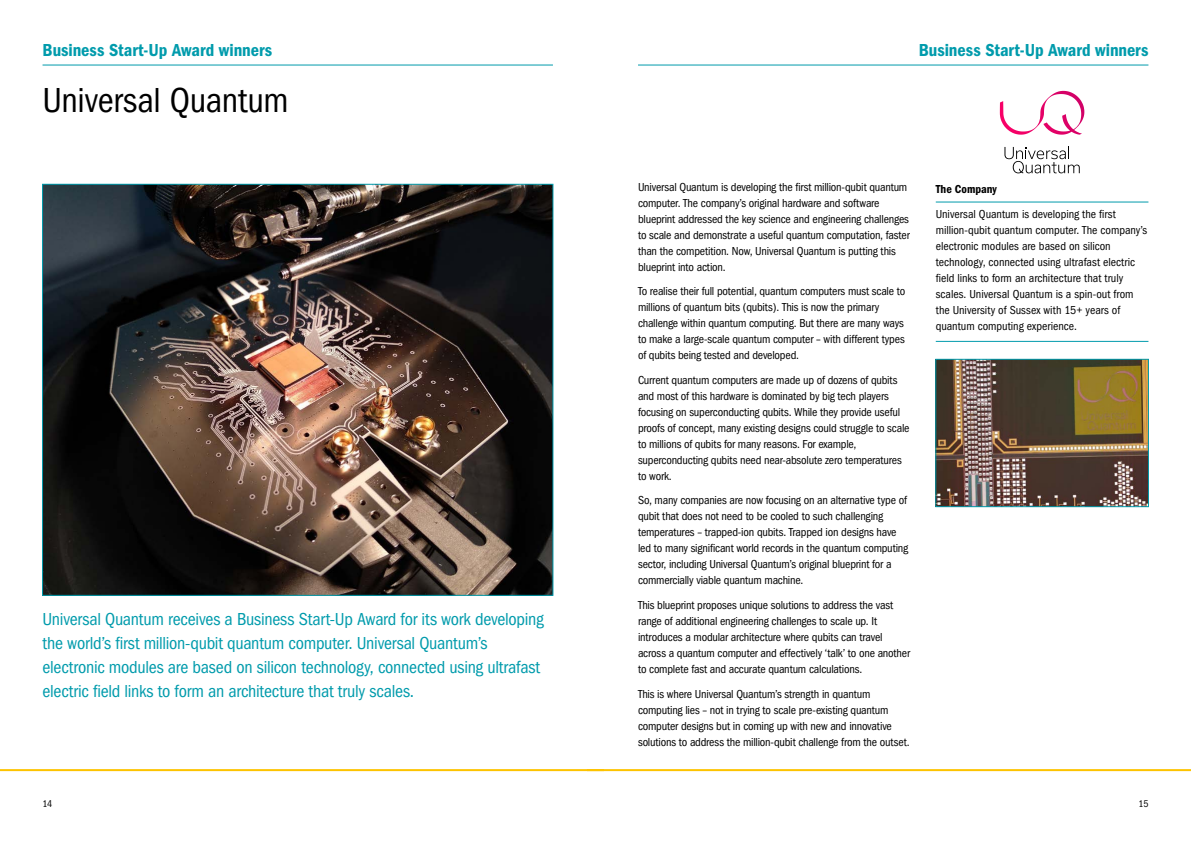
<style>
.page{position:relative;width:1191px;height:842px;background:#fff}
.page>*{position:absolute;margin:0;border:0;box-sizing:border-box;transform-origin:0 0}
.t1{font:condensed 36px "Franklin Gothic";letter-spacing:-.015em;color:#000}
.Callout_Innov{font:condensed 18px/24px "Franklin Gothic";letter-spacing:-.015em;color:#009bac}
.Header_startup{font:600 condensed 18px "Franklin Gothic";color:#009bac}
.Text{font:condensed 12px/16px "Franklin Gothic";letter-spacing:-.015em;color:#000}
.Company_desc{font:condensed 12px/16px "Franklin Gothic";color:#000}
.Company{font:600 condensed 12px "Franklin Gothic";color:#000}
.t2{font:condensed 10px "Franklin Gothic";color:#000}
</style>
<div class="page">
<hr style="left:0;top:769px;width:604px;height:2px;background:#fdc300">
<hr style="left:587px;top:769px;width:604px;height:2px;background:#fdc300">
<img style="left:44px;top:186px;width:507px;height:408px">
<svg style="left:999px;top:91px;width:82px;height:44px"></svg>
<svg style="left:1004px;top:147px;width:75px;height:26px"></svg>
<hr style="left:935px;top:202px;width:213px;height:1px;background:#009bac">
<hr style="left:935px;top:341px;width:213px;height:1px;background:#009bac">
<img style="left:937px;top:361px;width:210px;height:144px">
<div style="left:935px;top:359px;width:214px;height:148px;border:1px solid #009bac"></div>
<hr style="left:43px;top:65px;width:510px;height:1px;background:#009bac">
<hr style="left:638px;top:65px;width:510px;height:1px;background:#009bac">
<p class="Header_startup" style="left:43px;top:40px;width:231px">Business Start-Up Award winners</p>
<p class="Header_startup" style="left:918px;top:40px;width:231px">Business Start-Up Award winners</p>
<p class="t1" style="left:43px;top:80px;width:247px">Universal Quantum</p>
<p class="Callout_Innov" style="left:43px;top:607px;width:503px">Universal Quantum receives a Business Start-Up Award for its work developing the world’s first million-qubit quantum computer. Universal Quantum’s electronic modules are based on silicon technology, connected using ultrafast electric field links to form an architecture that truly scales.</p>
<p class="Text" style="left:638px;top:179px;width:273px">Universal Quantum is developing the first million-qubit quantum computer. The company’s original hardware and software blueprint addressed the key science and engineering challenges to scale and demonstrate a useful quantum computation, faster than the competition. Now, Universal Quantum is putting this blueprint into action.</p>
<p class="Text" style="left:638px;top:284px;width:269px">To realise their full potential, quantum computers must scale to millions of quantum bits (qubits). This is now the primary challenge within quantum computing. But there are many ways to make a large-scale quantum computer – with different types of qubits being tested and developed.</p>
<p class="Text" style="left:638px;top:372px;width:273px">Current quantum computers are made up of dozens of qubits and most of this hardware is dominated by big tech players focusing on superconducting qubits. While they provide useful proofs of concept, many existing designs could struggle to scale to millions of qubits for many reasons. For example, superconducting qubits need near-absolute zero temperatures to work.</p>
<p class="Text" style="left:638px;top:493px;width:272px">So, many companies are now focusing on an alternative type of qubit that does not need to be cooled to such challenging temperatures – trapped-ion qubits. Trapped ion designs have led to many significant world records in the quantum computing sector, including Universal Quantum’s original blueprint for a commercially viable quantum machine.</p>
<p class="Text" style="left:638px;top:597px;width:273px">This blueprint proposes unique solutions to address the vast range of additional engineering challenges to scale up. It introduces a modular architecture where qubits can travel across a quantum computer and effectively ‘talk’ to one another to complete fast and accurate quantum calculations.</p>
<p class="Text" style="left:638px;top:686px;width:273px">This is where Universal Quantum’s strength in quantum computing lies – not in trying to scale pre-existing quantum computer designs but in coming up with new and innovative solutions to address the million-qubit challenge from the outset.</p>
<p class="Company" style="left:935px;top:182px;width:63px">The Company</p>
<p class="Company_desc" style="left:935px;top:206px;width:213px">Universal Quantum is developing the first million-qubit quantum computer. The company’s electronic modules are based on silicon technology, connected using ultrafast electric field links to form an architecture that truly scales. Universal Quantum is a spin-out from the University of Sussex with 15+ years of quantum computing experience.</p>
<p class="t2" style="left:43px;top:798px;width:11px">14</p>
<p class="t2" style="left:1138px;top:798px;width:11px">15</p>
</div>
